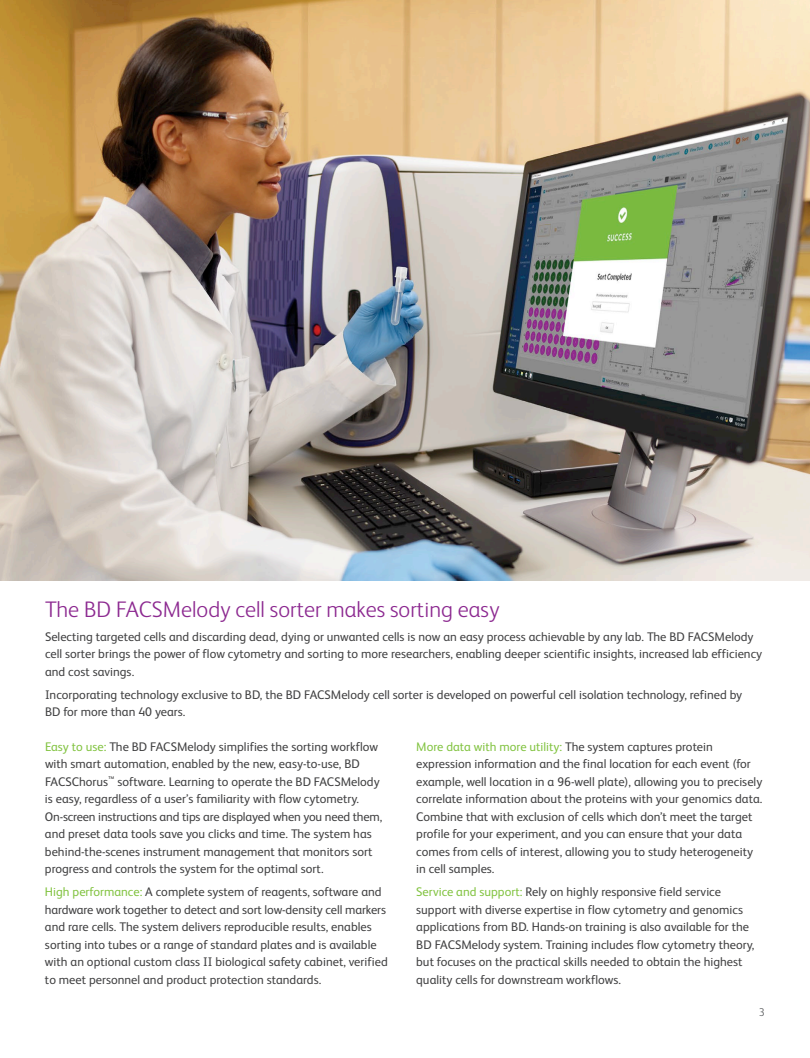
<style>
.page{position:relative;width:810px;height:1058px;background:#fff}
.page>*{position:absolute;margin:0;border:0;box-sizing:border-box;transform-origin:0 0}
.Subhead_option_2_FS{font:300 22.5px "FS Albert Pro";color:#8c2990}
.BC_bullets_option_2{font:12.5px/17.5px "FS Albert Pro";color:#404041}
.Body_copy_option_2_F{font:12.5px/17.5px "FS Albert Pro";color:#404041}
.t1{font:300 11.25px "FS Albert Pro";color:#5e6062}
.s1{color:#82c341}
</style>
<div class="page">
<img style="left:0;top:0;width:810px;height:580px">
<p class="Subhead_option_2_FS" style="left:45px;top:594px;width:456px">The BD FACSMelody cell sorter makes sorting easy</p>
<p class="Body_copy_option_2_F" style="left:45px;top:626px;width:719px">Selecting targeted cells and discarding dead, dying or unwanted cells is now an easy process achievable by any lab. The BD FACSMelody cell sorter brings the power of flow cytometry and sorting to more researchers, enabling deeper scientific insights, increased lab efficiency and cost savings.</p>
<p class="Body_copy_option_2_F" style="left:45px;top:684px;width:699px">Incorporating technology exclusive to BD, the BD FACSMelody cell sorter is developed on powerful cell isolation technology, refined by<br>BD for more than 40 years.</p>
<p class="BC_bullets_option_2" style="left:45px;top:736px;width:339px"><span class="s1">Easy to use:</span> The BD FACSMelody simplifies the sorting workflow with smart automation, enabled by the new, easy-to-use, BD FACSChorus<sup>™</sup> software. Learning to operate the BD FACSMelody is easy, regardless of a user’s familiarity with flow cytometry.<br>On-screen instructions and tips are displayed when you need them, and preset data tools save you clicks and time. The system has behind-the-scenes instrument management that monitors sort progress and controls the system for the optimal sort.</p>
<p class="BC_bullets_option_2" style="left:45px;top:882px;width:344px"><span class="s1">High performance:</span> A complete system of reagents, software and hardware work together to detect and sort low-density cell markers and rare cells. The system delivers reproducible results, enables sorting into tubes or a range of standard plates and is available with an optional custom class II biological safety cabinet, verified to meet personnel and product protection standards.</p>
<p class="BC_bullets_option_2" style="left:416px;top:736px;width:348px"><span class="s1">More data with more utility:</span> The system captures protein expression information and the final location for each event (for example, well location in a 96-well plate), allowing you to precisely correlate information about the proteins with your genomics data.<br>Combine that with exclusion of cells which don’t meet the target profile for your experiment, and you can ensure that your data comes from cells of interest, allowing you to study heterogeneity in cell samples.</p>
<p class="BC_bullets_option_2" style="left:416px;top:882px;width:340px"><span class="s1">Service and support:</span> Rely on highly responsive field service support with diverse expertise in flow cytometry and genomics applications from BD. Hands-on training is also available for the BD FACSMelody system. Training includes flow cytometry theory, but focuses on the practical skills needed to obtain the highest quality cells for downstream workflows.</p>
<p class="t1" style="left:759px;top:1004px;width:8px">3</p>
</div>
